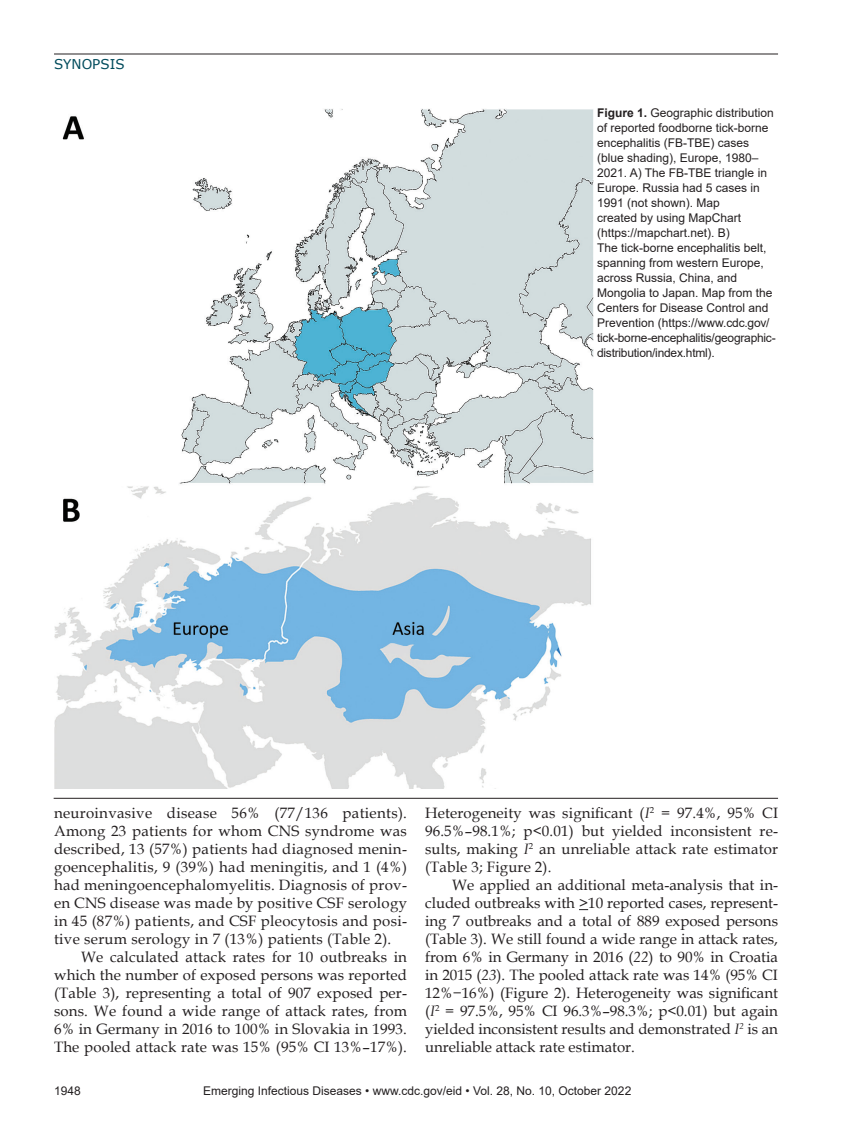
<style>
.page{position:relative;width:851px;height:1134px;background:#fff}
.page>*{position:absolute;margin:0;border:0;box-sizing:border-box;transform-origin:0 0}
.Body_Text{font:15px/18px "Book Antiqua";letter-spacing:.01em;color:#231f20;text-align:justify}
.t1{font:13.5px "Verdana";color:#004b5c}
.Figure_Legend{font:12px/15px "Arial";color:#231f20}
.s1{font-weight:700}
.s2{font-style:italic}
</style>
<div class="page">
<hr style="left:54px;top:54px;width:724px;height:1px;background:#231f20">
<img style="left:54px;top:109px;width:540px;height:680px">
<hr style="left:54px;top:798px;width:724px;height:1px;background:#231f20">
<p class="t1" style="left:54px;top:55px;width:72px">SYNOPSIS</p>
<p class="Figure_Legend" style="left:597px;top:105px;width:180px"><span class="s1">Figure 1.</span> Geographic distribution of reported foodborne tick-borne encephalitis (FB-TBE) cases (blue shading), Europe, 1980–<br>2021. A) The FB-TBE triangle in<br>Europe. Russia had 5 cases in<br>1991 (not shown). Map<br>created by using MapChart (https://mapchart.net). B)<br>The tick-borne encephalitis belt, spanning from western Europe, across Russia, China, and<br>Mongolia to Japan. Map from the<br>Centers for Disease Control and<br>Prevention (https://www.cdc.gov/ tick-borne-encephalitis/geographic&shy;distribution/index.html).</p>
<p class="Body_Text" style="left:54px;top:803px;width:354px">neuroinvasive disease 56% (77/136 patients).<br>Among 23 patients for whom CNS syndrome was described, 13 (57%) patients had diagnosed menin&shy;goencephalitis, 9 (39%) had meningitis, and 1 (4%) had meningoencephalomyelitis. Diagnosis of prov&shy;en CNS disease was made by positive CSF serology in 45 (87%) patients, and CSF pleocytosis and posi&shy;tive serum serology in 7 (13%) patients (Table 2).</p>
<p class="Body_Text" style="left:54px;top:947px;width:354px;text-indent:27px">We calculated attack rates for 10 outbreaks in which the number of exposed persons was reported (Table 3), representing a total of 907 exposed per&shy;sons. We found a wide range of attack rates, from 6% in Germany in 2016 to 100% in Slovakia in 1993.<br>The pooled attack rate was 15% (95% CI 13%–17%).</p>
<p class="Body_Text" style="left:425px;top:803px;width:354px">Heterogeneity was significant (<span class="s2">I</span><sup>2</sup> = 97.4%, 95% CI 96.5%–98.1%; p&lt;0.01) but yielded inconsistent re&shy;sults, making <span class="s2">I</span><sup>2</sup> an unreliable attack rate estimator (Table 3; Figure 2).</p>
<p class="Body_Text" style="left:425px;top:875px;width:354px;text-indent:27px">We applied an additional meta-analysis that in&shy;cluded outbreaks with &gt;10 reported cases, represent&shy;ing 7 outbreaks and a total of 889 exposed persons (Table 3). We still found a wide range in attack rates, from 6% in Germany in 2016 (<span class="s2">22</span>) to 90% in Croatia in 2015 (<span class="s2">23</span>). The pooled attack rate was 14% (95% CI 12%−16%) (Figure 2). Heterogeneity was significant (<span class="s2">I</span><sup>2</sup> = 97.5%, 95% CI 96.3%–98.3%; p&lt;0.01) but again yielded inconsistent results and demonstrated <span class="s2">I</span><sup>2</sup> is an unreliable attack rate estimator.</p>
<p class="Figure_Legend" style="left:54px;top:1084px;width:28px">1948</p>
<p class="Figure_Legend" style="left:203px;top:1084px;width:429px">Emerging Infectious Diseases • www.cdc.gov/eid • Vol. 28, No. 10, October 2022</p>
</div>
